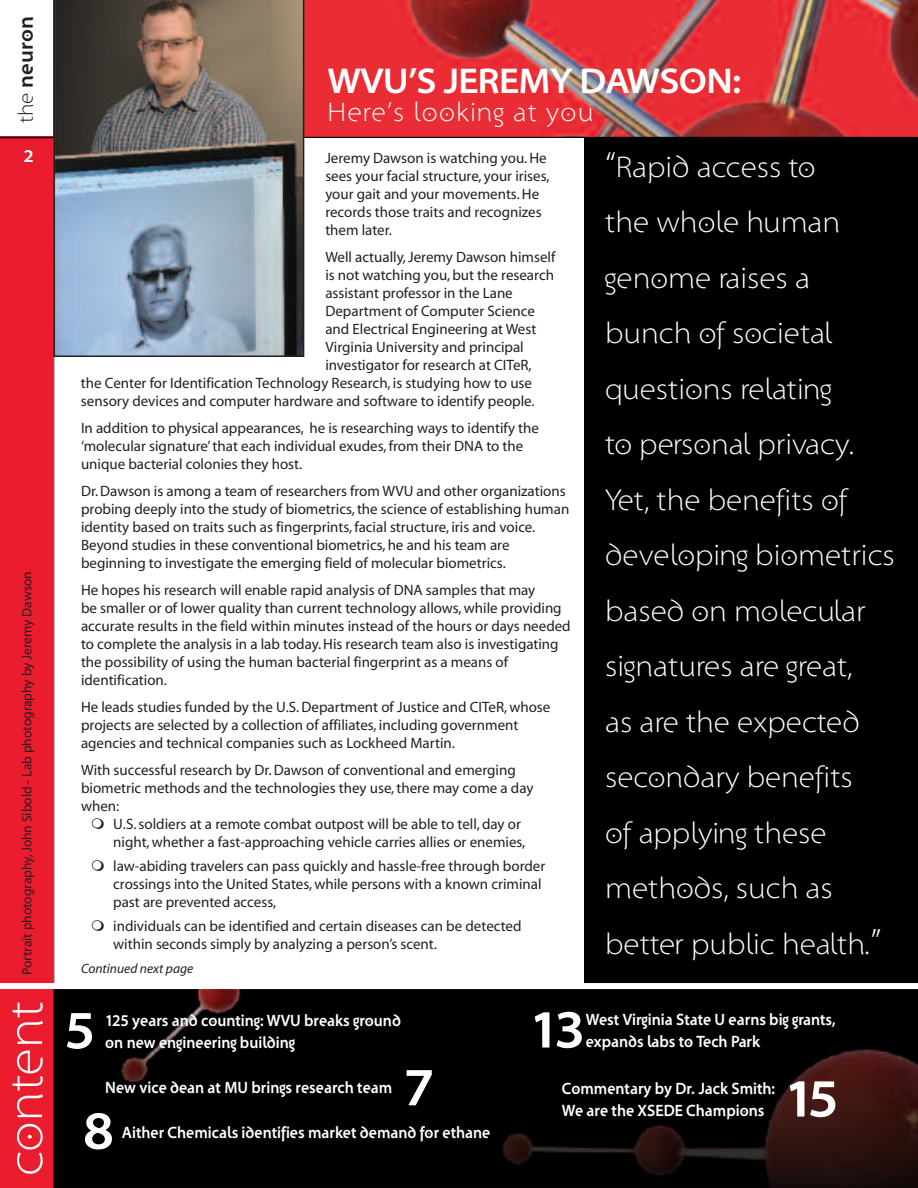
<style>
.page{position:relative;width:918px;height:1188px;background:#fff}
.page>*{position:absolute;margin:0;border:0;box-sizing:border-box;transform-origin:0 0}
.t1{font:700 54px "Santana";color:#fff}
.t2{font:51px "Santana";color:#fff}
.t3{font:700 36px "Santana";letter-spacing:-.015em;color:#fff}
.t4{font:30px/55.5px "Santana";color:#fff}
.t5{font:27px "Santana";letter-spacing:.05em;color:#fff}
.t6{font:700 21px "Santana";color:#231f20}
.t7{font:700 18px "Santana";color:#fff}
.t8{font:700 16.5px/22.5px "Santana";color:#fff;scale:.89 1}
.t9{font:15px/18px "Myriad";color:#231f20}
.t10{font:13.5px "Myriad";color:#231f20}
.t11{font:italic 13.5px "Myriad";color:#231f20}
.s1{font-weight:400}
.s2{font-size:36px}
</style>
<div class="page">
<img style="left:304px;top:0;width:614px;height:137px">
<img style="left:53px;top:982px;width:865px;height:206px">
<div style="left:0;top:136px;width:53px;height:1052px;background:#ea1c2e"></div>
<hr style="left:0;top:137px;width:917px;height:1px;background:#040503">
<div style="left:54px;top:138px;width:861px;height:846px;background:#fff"></div>
<img style="left:53px;top:0;width:251px;height:357px">
<div style="left:584px;top:137px;width:334px;height:853px;background:#000"></div>
<hr style="left:54px;top:0;width:1px;height:1188px;background:#231f20">
<div style="left:0;top:983px;width:918px;height:6px;background:#fff"></div>
<h3 class="t6" style="left:14px;top:123px;width:108px;rotate:-90deg"><span class="s1">the</span> neuron</h3>
<p class="t7" style="left:24px;top:146px;width:12px">2</p>
<p class="t10" style="left:22px;top:975px;width:406px;rotate:-90deg">Portrait photography,John Sibold - Lab photography by Jeremy Dawson</p>
<h3 class="t3" style="left:327px;top:59px;width:415px">WVU’S JEREMY DAWSON:</h3>
<h3 class="t5" style="left:327px;top:99px;width:268px">Here’s looking at you</h3>
<p class="t9" style="left:325px;top:150px;width:226px">Jeremy Dawson is watching you.He sees your facial structure, your irises, your gait and your movements.He records those traits and recognizes them later.</p>
<p class="t9" style="left:325px;top:249px;width:232px">Well actually,Jeremy Dawson himself</p>
<p class="t9" style="left:325px;top:267px;width:230px">is not watching you, but the research</p>
<p class="t9" style="left:325px;top:285px;width:189px">assistant professor in the Lane</p>
<p class="t9" style="left:325px;top:303px;width:211px">Department of Computer Science</p>
<p class="t9" style="left:325px;top:321px;width:213px">and Electrical Engineering at West</p>
<p class="t9" style="left:325px;top:339px;width:200px">Virginia University and principal</p>
<p class="t9" style="left:325px;top:357px;width:208px">investigator for research at CITeR,</p>
<p class="t9" style="left:81px;top:375px;width:453px">the Center for Identification Technology Research, is studying how to use</p>
<p class="t9" style="left:81px;top:393px;width:455px">sensory devices and computer hardware and software to identify people.</p>
<p class="t9" style="left:81px;top:420px;width:460px">In addition to physical appearances, he is researching ways to identify the ‘molecular signature’that each individual exudes,from their DNA to the unique bacterial colonies they host.</p>
<p class="t9" style="left:81px;top:483px;width:490px">Dr.Dawson is among a team of researchers from WVU and other organizations probing deeply into the study of biometrics,the science of establishing human identity based on traits such as fingerprints,facial structure, iris and voice.<br>Beyond studies in these conventional biometrics, he and his team are beginning to investigate the emerging field of molecular biometrics.</p>
<p class="t9" style="left:81px;top:582px;width:491px">He hopes his research will enable rapid analysis of DNA samples that may<br>be smaller or of lower quality than current technology allows,while providing accurate results in the field within minutes instead of the hours or days needed to complete the analysis in a lab today.His research team also is investigating the possibility of using the human bacterial fingerprint as a means of identification.</p>
<p class="t9" style="left:81px;top:699px;width:471px">He leads studies funded by the U.S.Department of Justice and CITeR,whose projects are selected by a collection of affiliates, including government agencies and technical companies such as Lockheed Martin.</p>
<p class="t9" style="left:81px;top:762px;width:454px">With successful research by Dr.Dawson of conventional and emerging biometric methods and the technologies they use,there may come a day when:</p>
<p class="t9" style="left:113px;top:816px;width:414px">U.S.soldiers at a remote combat outpost will be able to tell, day or night,whether a fast-approaching vehicle carries allies or enemies,</p>
<p class="t9" style="left:113px;top:858px;width:434px">law-abiding travelers can pass quickly and hassle-free through border crossings into the United States,while persons with a known criminal past are prevented access,</p>
<p class="t9" style="left:113px;top:918px;width:410px">individuals can be identified and certain diseases can be detected within seconds simply by analyzing a person’s scent.</p>
<p class="t11" style="left:81px;top:963px;width:114px">Continued next page</p>
<p class="t4" style="left:605px;top:141px;width:291px"><span class="s2">“</span>Rapid access to<br>the whole human genome raises a bunch of societal questions relating<br>to personal privacy.<br>Yet, the benefits of developing biometrics based on molecular signatures are great,<br>as are the expected secondary benefits<br>of applying these methods, such as better public health.<span class="s2">”</span></p>
<h2 class="t2" style="left:0;top:1176px;width:177px;rotate:-90deg">content</h2>
<p class="t8" style="left:105px;top:1009px;width:334px">125 years and counting: WVU breaks ground on new engineering building</p>
<h1 class="t1" style="left:64px;top:998px;width:32px">5</h1>
<h1 class="t1" style="left:529px;top:997px;width:57px">13</h1>
<h1 class="t1" style="left:403px;top:1055px;width:32px">7</h1>
<h1 class="t1" style="left:784px;top:1066px;width:56px">15</h1>
<p class="t8" style="left:586px;top:1008px;width:282px">West Virginia State U earns big grants, expands labs to Tech Park</p>
<p class="t8" style="left:562px;top:1077px;width:241px">Commentary by Dr. Jack Smith:<br>We are the XSEDE Champions</p>
<p class="t8" style="left:105px;top:1077px;width:324px">New vice dean at MU brings research team</p>
<h1 class="t1" style="left:83px;top:1099px;width:32px">8</h1>
<p class="t8" style="left:122px;top:1122px;width:416px">Aither Chemicals identifies market demand for ethane</p>
</div>
